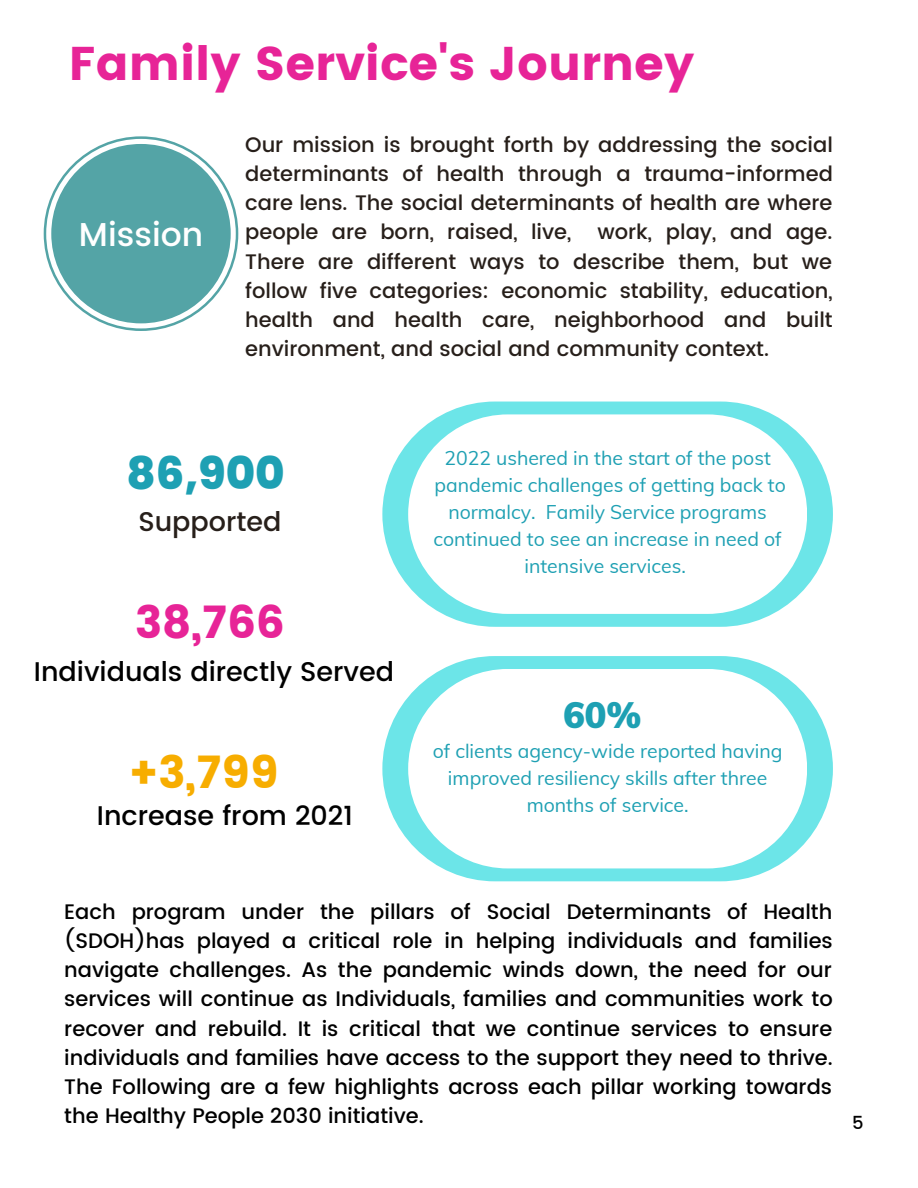
<style>
.page{position:relative;width:918px;height:1188px;background:#fff}
.page>*{position:absolute;margin:0;border:0;box-sizing:border-box;transform-origin:0 0}
.t1{font:47.25px "Poppins";color:#e72497}
.t2{font:45px "Poppins";color:#e72497}
.t3{font:45px "Poppins";color:#f7ad00}
.t4{font:800 45px "Poppins";color:#1ea0b3}
.t5{font:900 36px "Muli";color:#1ea0b3}
.t6{font:500 33px "Poppins";color:#fff}
.t7{font:500 27px "Poppins";color:#000}
.t8{font:500 27px "Poppins";color:#271f1a}
.t9{font:500 21px/29.2px "Poppins";color:#000;text-align:justify}
.t10{font:500 21px/29.2px "Poppins";color:#271f1a;text-align:justify}
.t11{font:19.5px/27px "Muli";color:#1ea0b3;text-align:center}
.t12{font:500 18px "Poppins";color:#000}
</style>
<div class="page">
<svg style="left:44px;top:136px;width:194px;height:195px"></svg>
<div style="left:51px;top:144px;width:180px;height:179px;background:#54a4a6;border-radius:50%"></div>
<div style="left:382px;top:402px;width:451px;height:225px;background:#6ce5e8;border-radius:113px"></div>
<div style="left:408px;top:414px;width:399px;height:200px;background:#fff;border-radius:100px"></div>
<div style="left:382px;top:656px;width:451px;height:225px;background:#6ce5e8;border-radius:113px"></div>
<div style="left:408px;top:669px;width:399px;height:199px;background:#fff;border-radius:100px"></div>
<p class="t1" style="left:69px;top:36px;width:627px">Family Service's Journey</p>
<p class="t6" style="left:79px;top:215px;width:126px">Mission</p>
<p class="t10" style="left:245px;top:130px;width:589px">Our mission is brought forth by addressing the social determinants of health through a trauma-informed care lens. The social determinants of health are where people are born, raised, live, work, play, and age.<br>There are different ways to describe them, but we follow five categories: economic stability, education, health and health care, neighborhood and built environment, and social and community context.</p>
<p class="t4" style="left:126px;top:442px;width:160px">86,900</p>
<p class="t8" style="left:138px;top:506px;width:145px">Supported</p>
<p class="t2" style="left:135px;top:596px;width:151px">38,766</p>
<p class="t7" style="left:34px;top:656px;width:362px">Individuals directly Served</p>
<p class="t3" style="left:129px;top:746px;width:151px">+3,799</p>
<p class="t7" style="left:97px;top:800px;width:257px">Increase from 2021</p>
<p class="t11" style="left:434px;top:444px;width:354px">2022 ushered in the start of the post pandemic challenges of getting back to normalcy. Family Service programs continued to see an increase in need of intensive services.</p>
<p class="t5" style="left:563px;top:692px;width:80px">60%</p>
<p class="t11" style="left:433px;top:737px;width:351px">of clients agency-wide reported having improved resiliency skills after three months of service.</p>
<p class="t9" style="left:64px;top:897px;width:770px">Each program under the pillars of Social Determinants of Health (SDOH)has played a critical role in helping individuals and families navigate challenges. As the pandemic winds down, the need for our services will continue as Individuals, families and communities work to recover and rebuild. It is critical that we continue services to ensure individuals and families have access to the support they need to thrive.<br>The Following are a few highlights across each pillar working towards the Healthy People 2030 initiative.</p>
<p class="t12" style="left:852px;top:1113px;width:13px">5</p>
</div>
